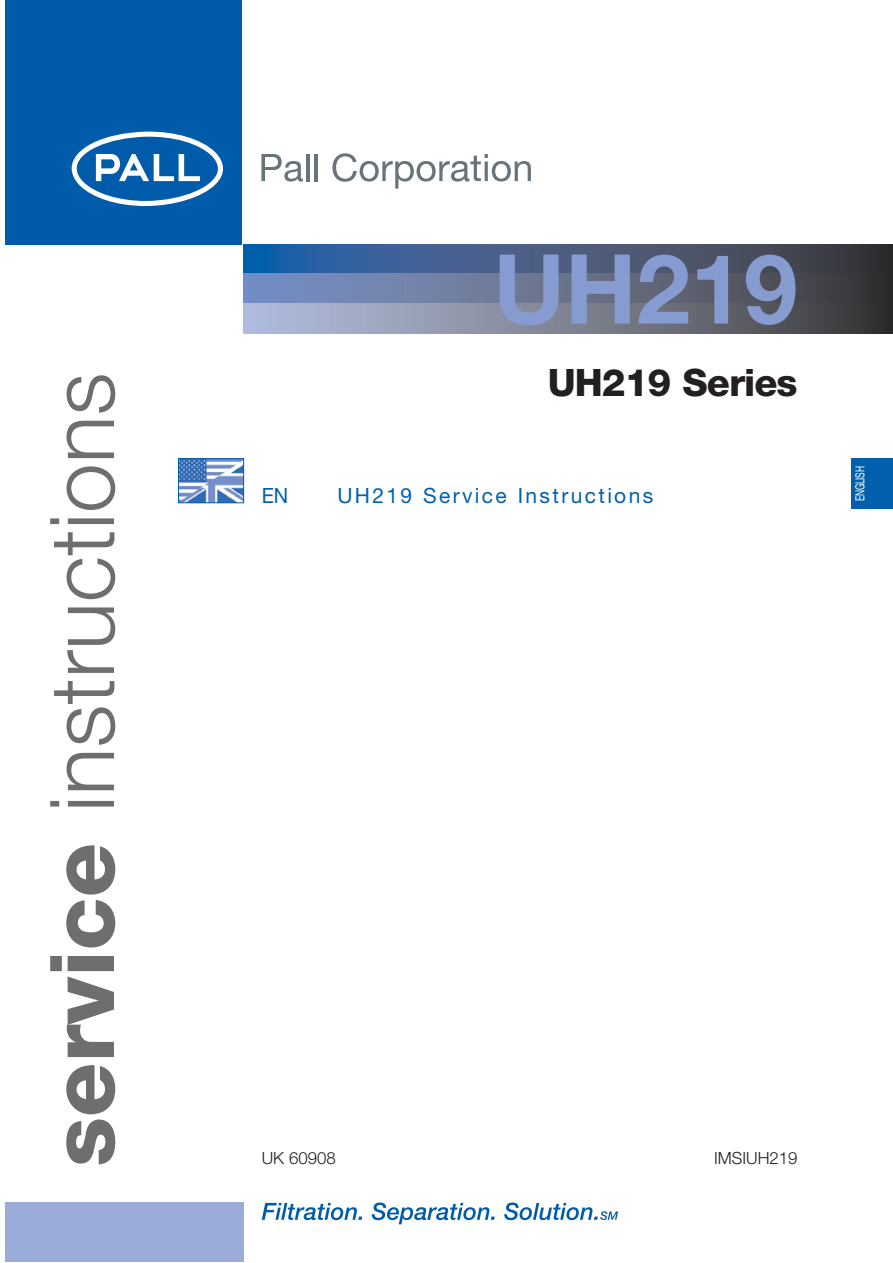
<style>
.page{position:relative;width:893px;height:1263px;background:#fff}
.page>*{position:absolute;margin:0;border:0;box-sizing:border-box;transform-origin:0 0}
.t1{font:700 96.6px "Helvetica Neue";color:#869cd0}
.t2{font:300 89.25px "Helvetica Neue";color:#6d6e70}
.t3{font:800 37.8px "Helvetica Neue";letter-spacing:-.025em;color:#231f20}
.t4{font:21px "Helvetica Neue";letter-spacing:.11em;color:#0060ae}
.t5{font:21px "Helvetica Neue";letter-spacing:.11em;color:#0060ae;scale:.95 1}
.t6{font:300 16.8px "Helvetica Neue";color:#231f20}
.t7{font:12.6px "Helvetica Neue";letter-spacing:-.02em;color:#fff;scale:.67 1}
.s1{font-weight:800}
</style>
<div class="page">
<div style="left:6px;top:0;width:236px;height:244px;background:#005cab"></div>
<svg style="left:72px;top:131px;width:151px;height:75px"></svg>
<svg style="left:261px;top:154px;width:42px;height:28px"></svg>
<hr style="left:306px;top:154px;width:3px;height:27px;background:#68737a">
<hr style="left:314px;top:154px;width:4px;height:27px;background:#68737a">
<svg style="left:332px;top:153px;width:199px;height:36px"></svg>
<svg style="left:244px;top:244px;width:648px;height:30px"></svg>
<svg style="left:244px;top:274px;width:648px;height:30px"></svg>
<div style="left:244px;top:304px;width:648px;height:29px;background:linear-gradient(to right,#bac5e5,#3b3939)"></div>
<div style="left:6px;top:1203px;width:238px;height:59px;background:#9bacd8"></div>
<svg style="left:262px;top:1203px;width:100px;height:17px"></svg>
<svg style="left:372px;top:1203px;width:123px;height:21px"></svg>
<svg style="left:504px;top:1203px;width:114px;height:17px"></svg>
<img style="left:180px;top:460px;width:62px;height:41px">
<div style="left:178px;top:458px;width:66px;height:45px;border:1px solid #0060ae"></div>
<div style="left:851px;top:458px;width:41px;height:51px;background:#0060ae"></div>
<h2 class="t2" style="left:50px;top:1167px;width:796px;rotate:-90deg"><span class="s1">service</span> instructions</h2>
<h1 class="t1" style="left:493px;top:255px;width:306px">UH219</h1>
<h3 class="t3" style="left:548px;top:369px;width:251px">UH219 Series</h3>
<p class="t5" style="left:262px;top:488px;width:29px">EN</p>
<p class="t4" style="left:337px;top:488px;width:317px">UH219 Service Instructions</p>
<p class="t7" style="left:855px;top:501px;width:54px;rotate:-90deg">ENGLISH</p>
<p class="t6" style="left:262px;top:1152px;width:76px">UK 60908</p>
<p class="t6" style="left:714px;top:1152px;width:85px">IMSIUH219</p>
</div>
